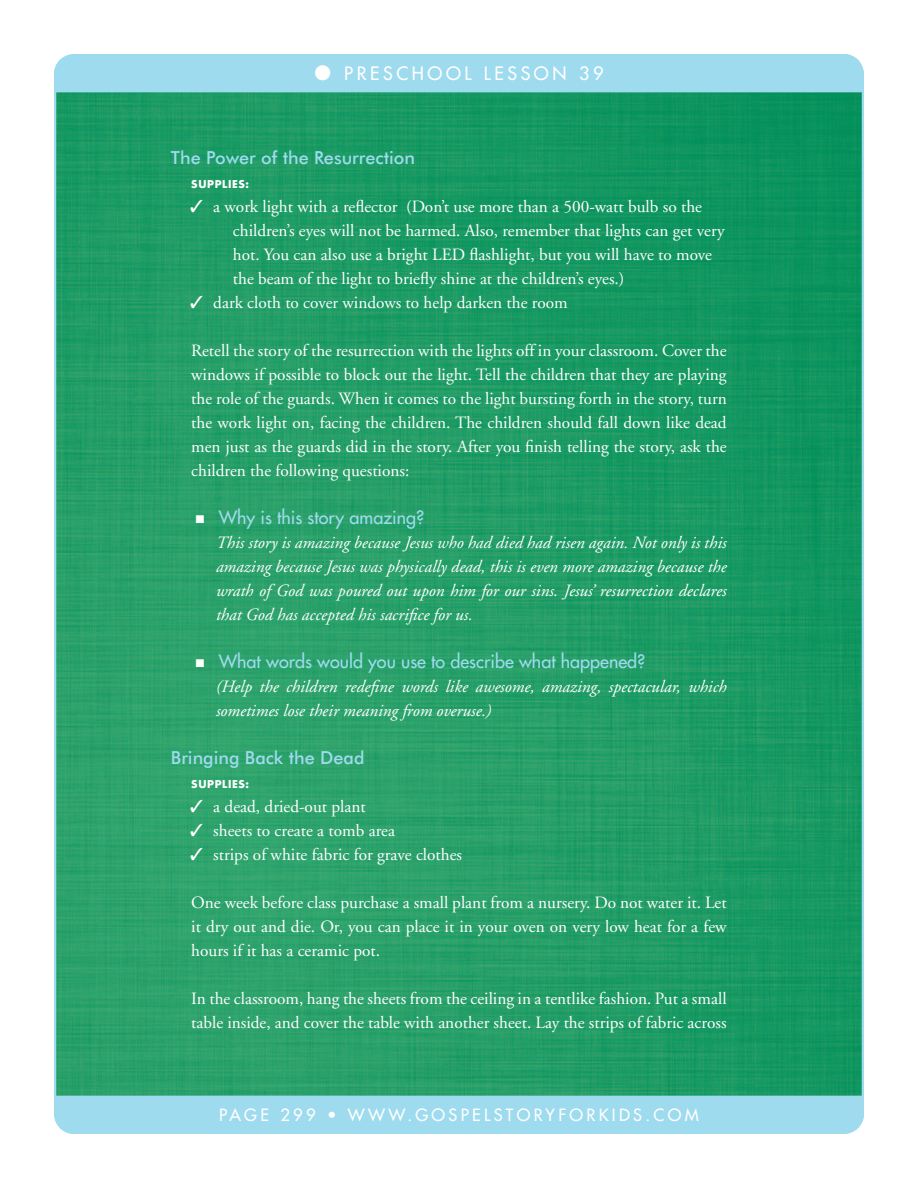
<style>
.page{position:relative;width:918px;height:1188px;background:#fff}
.page>*{position:absolute;margin:0;border:0;box-sizing:border-box;transform-origin:0 0}
.t1{font:18px "Futura";color:#9edbee}
.SUB_2{font:500 18px "Futura BT";color:#9edbee}
.t2{font:18px "Futura";letter-spacing:.2em;color:#fff}
.TXT_Indent{font:17.25px/24px "Adobe Garamond";color:#fff}
.Bulleted_Indented_An{font:italic 17.25px/24px "Adobe Garamond";color:#fff;text-align:justify}
.t3{font:16.5px "Futura";letter-spacing:.2em;color:#fff}
.SUB_3__Supplies{font:700 10.5px "Futura";letter-spacing:.06em;color:#fff}
.s1{color:#fff}
</style>
<div class="page">
<img style="left:57px;top:92px;width:804px;height:1004px">
<div style="left:54px;top:54px;width:810px;height:38px;background:#9edbee"></div>
<div style="left:54px;top:1096px;width:810px;height:38px;background:#9edbee"></div>
<p class="t2" style="left:315px;top:62px;width:290px">● PRESCHOOL LESSON 39</p>
<p class="SUB_2" style="left:171px;top:147px;width:246px">The Power of the Resurrection</p>
<p class="SUB_3__Supplies" style="left:191px;top:177px;width:60px">SUPPLIES:</p>
<p class="TXT_Indent" style="left:233px;top:195px;width:493px;text-indent:-43px">✓ a work light with a reflector (Don’t use more than a 500-watt bulb so the children’s eyes will not be harmed. Also, remember that lights can get very hot. You can also use a bright LED flashlight, but you will have to move the beam of the light to briefly shine at the children’s eyes.)</p>
<p class="TXT_Indent" style="left:190px;top:291px;width:379px">✓ dark cloth to cover windows to help darken the room</p>
<p class="TXT_Indent" style="left:191px;top:339px;width:537px;text-align:justify">Retell the story of the resurrection with the lights off in your classroom. Cover the windows if possible to block out the light. Tell the children that they are playing the role of the guards. When it comes to the light bursting forth in the story, turn the work light on, facing the children. The children should fall down like dead men just as the guards did in the story. After you finish telling the story, ask the children the following questions:</p>
<p class="t1" style="left:196px;top:506px;width:230px"><span class="s1">■</span> Why is this story amazing?</p>
<p class="Bulleted_Indented_An" style="left:216px;top:531px;width:512px">This story is amazing because Jesus who had died had risen again. Not only is this amazing because Jesus was physically dead, this is even more amazing because the wrath of God was poured out upon him for our sins. Jesus’ resurrection declares that God has accepted his sacrifice for us.</p>
<p class="t1" style="left:196px;top:650px;width:451px"><span class="s1">■</span> What words would you use to describe what happened?</p>
<p class="Bulleted_Indented_An" style="left:216px;top:675px;width:512px">(Help the children redefine words like awesome, amazing, spectacular, which sometimes lose their meaning from overuse.)</p>
<p class="SUB_2" style="left:171px;top:747px;width:195px">Bringing Back the Dead</p>
<p class="SUB_3__Supplies" style="left:191px;top:777px;width:60px">SUPPLIES:</p>
<p class="TXT_Indent" style="left:190px;top:795px;width:177px">✓ a dead, dried-out plant</p>
<p class="TXT_Indent" style="left:190px;top:819px;width:206px">✓ sheets to create a tomb area</p>
<p class="TXT_Indent" style="left:190px;top:843px;width:274px">✓ strips of white fabric for grave clothes</p>
<p class="TXT_Indent" style="left:191px;top:891px;width:537px;text-align:justify">One week before class purchase a small plant from a nursery. Do not water it. Let it dry out and die. Or, you can place it in your oven on very low heat for a few hours if it has a ceramic pot.</p>
<p class="TXT_Indent" style="left:191px;top:987px;width:537px">In the classroom, hang the sheets from the ceiling in a tentlike fashion. Put a small table inside, and cover the table with another sheet. Lay the strips of fabric across</p>
<p class="t3" style="left:219px;top:1105px;width:481px">PAGE 299 • WWW.GOSPELSTORYFORKIDS.COM</p>
</div>
